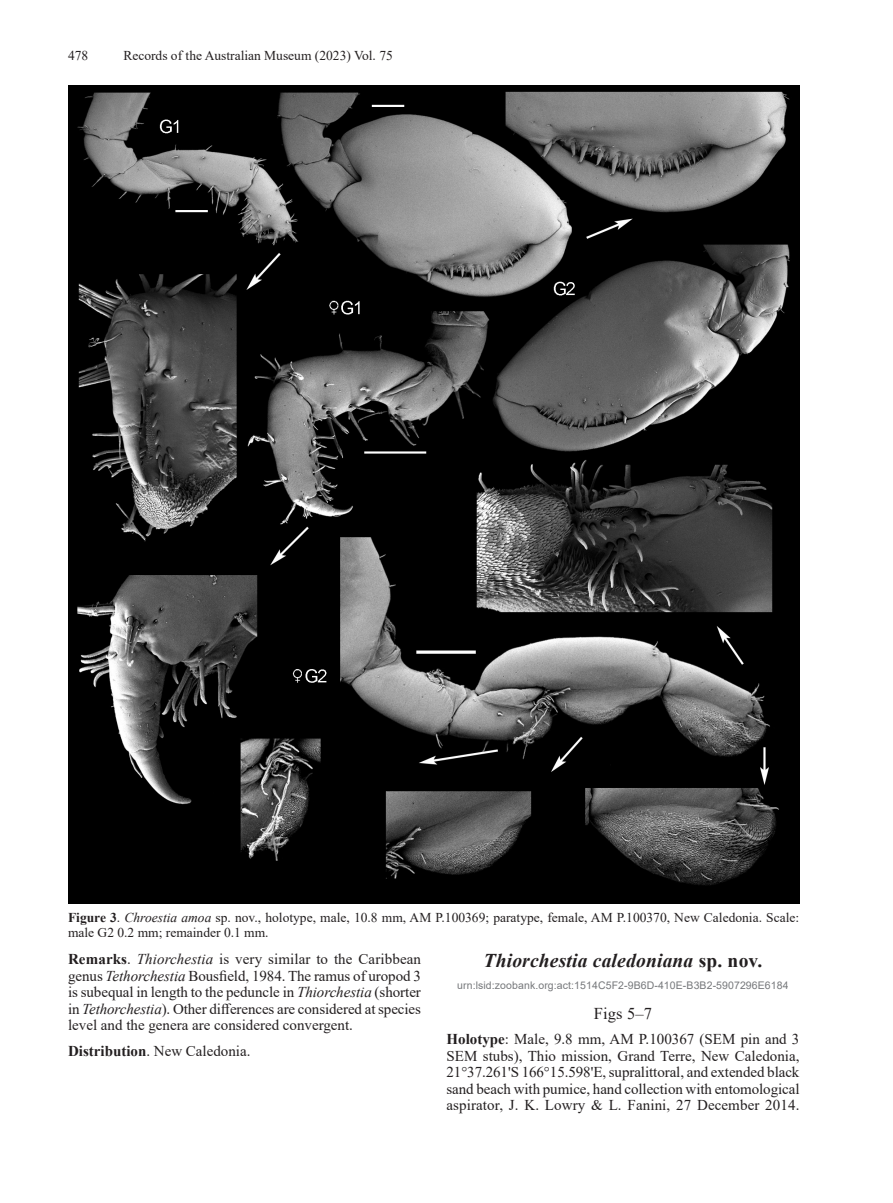
<style>
.page{position:relative;width:893px;height:1203px;background:#fff}
.page>*{position:absolute;margin:0;border:0;box-sizing:border-box;transform-origin:0 0}
.Heading_1{font:italic 700 19.5px "Times New Roman";letter-spacing:.01em;color:#231f20}
.AMsbf{font:16.5px "Times New Roman";color:#231f20}
.AMbld{font:15px/16.5px "Times New Roman";color:#231f20;text-align:justify}
.AMfig{font:13.5px/15px "Times New Roman";color:#231f20}
.AMgry{font:10.5px "Arial";letter-spacing:.01em;color:#76787b}
.s1{font-weight:700}
.s2{font-style:italic}
.s3{font-style:normal}
</style>
<div class="page">
<img style="left:68px;top:85px;width:731px;height:818px">
<p class="AMfig" style="left:68px;top:48px;width:22px">478</p>
<p class="AMfig" style="left:123px;top:48px;width:271px">Records of the Australian Museum (2023) Vol. 75</p>
<p class="AMfig" style="left:68px;top:910px;width:733px"><span class="s1">Figure 3</span>. <span class="s2">Chroestia amoa</span> sp. nov., holotype, male, 10.8 mm, AM P.100369; paratype, female, AM P.100370, New Caledonia. Scale: male G2 0.2 mm; remainder 0.1 mm.</p>
<p class="AMbld" style="left:68px;top:951px;width:355px"><span class="s1">Remarks</span>. <span class="s2">Thiorchestia</span> is very similar to the Caribbean genus <span class="s2">Tethorchestia</span> Bousfield, 1984. The ramus of uropod 3 is subequal in length to the peduncle in <span class="s2">Thiorchestia</span> (shorter in <span class="s2">Tethorchestia</span>). Other differences are considered at species level and the genera are considered convergent.</p>
<p class="AMbld" style="left:68px;top:1042px;width:184px"><span class="s1">Distribution</span>. New Caledonia.</p>
<p class="Heading_1" style="left:484px;top:947px;width:280px">Thiorchestia caledoniana <span class="s3">sp. nov.</span></p>
<p class="AMgry" style="left:457px;top:978px;width:333px">urn:lsid:zoobank.org:act:1514C5F2-9B6D-410E-B3B2-5907296E6184</p>
<p class="AMsbf" style="left:594px;top:1002px;width:60px">Figs 5–7</p>
<p class="AMbld" style="left:446px;top:1031px;width:355px"><span class="s1">Holotype</span>: Male, 9.8 mm, AM P.100367 (SEM pin and 3<br>SEM stubs), Thio mission, Grand Terre, New Caledonia, 21°37.261'S 166°15.598'E, supralittoral, and extended black sand beach with pumice, hand collection with entomological aspirator, J. K. Lowry &amp; L. Fanini, 27 December 2014.</p>
</div>
